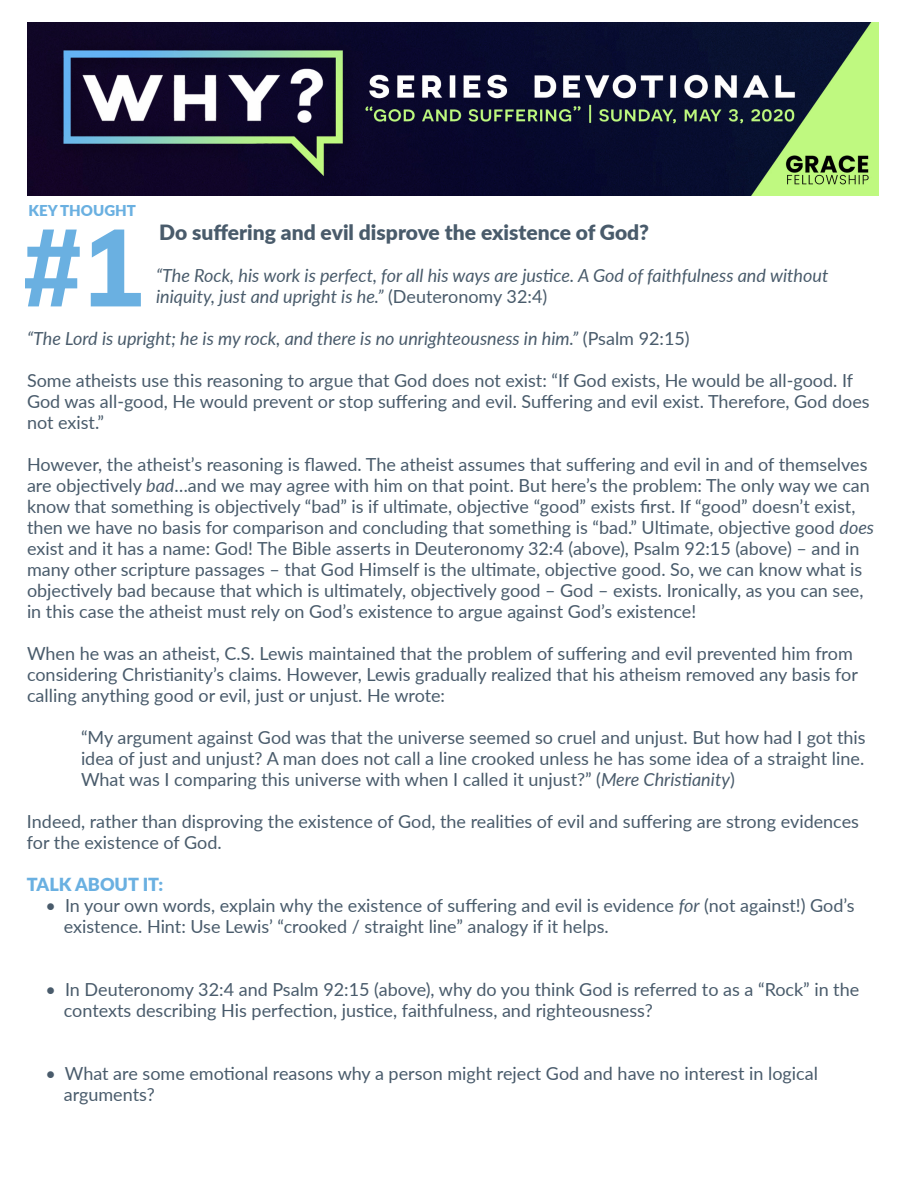
<style>
.page{position:relative;width:918px;height:1188px;background:#fff}
.page>*{position:absolute;margin:0;border:0;box-sizing:border-box;transform-origin:0 0}
.t1{font:800 108px "Muli";color:#6ab0e1}
.t2{font:900 21px "Lato";color:#495b6b}
.t3{font:18px/21px "Lato";color:#495b6b}
.t4{font:italic 18px "Lato";color:#495b6b}
.t5{font:900 18px "Lato";color:#6ab0e1}
.t6{font:900 15px "Lato";color:#6ab0e1}
.s1{font-style:normal}
.s2{font-style:italic}
</style>
<div class="page">
<img style="left:27px;top:22px;width:851px;height:173px">
<p class="t6" style="left:29px;top:200px;width:109px">KEY THOUGHT</p>
<p class="t1" style="left:20px;top:188px;width:126px">#1</p>
<p class="t2" style="left:159px;top:217px;width:491px">Do suffering and evil disprove the existence of God?</p>
<p class="t4" style="left:156px;top:263px;width:674px">“The Rock, his work is perfect, for all his ways are justice. A God of faithfulness and without</p>
<p class="t4" style="left:156px;top:284px;width:393px">iniquity, just and upright is he.” <span class="s1">(Deuteronomy 32:4)</span></p>
<p class="t4" style="left:27px;top:326px;width:664px">“The Lord is upright; he is my rock, and there is no unrighteousness in him.” <span class="s1">(Psalm 92:15)</span></p>
<p class="t3" style="left:27px;top:369px;width:844px">Some atheists use this reasoning to argue that God does not exist: “If God exists, He would be all-good. If<br>God was all-good, He would prevent or stop suffering and evil. Suffering and evil exist. Therefore, God does not exist.”</p>
<p class="t3" style="left:27px;top:453px;width:849px">However, the atheist’s reasoning is flawed. The atheist assumes that suffering and evil in and of themselves are objectively <span class="s2">bad</span>…and we may agree with him on that point. But here’s the problem: The only way we can know that something is objectively “bad” is if ultimate, objective “good” exists first. If “good” doesn’t exist, then we have no basis for comparison and concluding that something is “bad.” Ultimate, objective good <span class="s2">does </span>exist and it has a name: God! The Bible asserts in Deuteronomy 32:4 (above), Psalm 92:15 (above) – and in many other scripture passages – that God Himself is the ultimate, objective good. So, we can know what is objectively bad because that which is ultimately, objectively good – God – exists. Ironically, as you can see, in this case the atheist must rely on God’s existence to argue against God’s existence!</p>
<p class="t3" style="left:27px;top:642px;width:833px">When he was an atheist, C.S. Lewis maintained that the problem of suffering and evil prevented him from considering Christianity’s claims. However, Lewis gradually realized that his atheism removed any basis for calling anything good or evil, just or unjust. He wrote:</p>
<p class="t3" style="left:81px;top:726px;width:786px;text-align:justify">“My argument against God was that the universe seemed so cruel and unjust. But how had I got this idea of just and unjust? A man does not call a line crooked unless he has some idea of a straight line.<br>What was I comparing this universe with when I called it unjust?” (<span class="s2">Mere Christianity</span>)</p>
<p class="t3" style="left:27px;top:810px;width:834px">Indeed, rather than disproving the existence of God, the realities of evil and suffering are strong evidences for the existence of God.</p>
<p class="t5" style="left:27px;top:871px;width:138px">TALK ABOUT IT:</p>
<p class="t3" style="left:64px;top:894px;width:792px;text-indent:-18px">• In your own words, explain why the existence of suffering and evil is evidence <span class="s2">for</span> (not against!) God’s existence. Hint: Use Lewis’ “crooked / straight line” analogy if it helps.</p>
<p class="t3" style="left:64px;top:978px;width:797px;text-indent:-18px">• In Deuteronomy 32:4 and Psalm 92:15 (above), why do you think God is referred to as a “Rock” in the contexts describing His perfection, justice, faithfulness, and righteousness?</p>
<p class="t3" style="left:64px;top:1062px;width:756px;text-indent:-18px">• What are some emotional reasons why a person might reject God and have no interest in logical arguments?</p>
</div>
